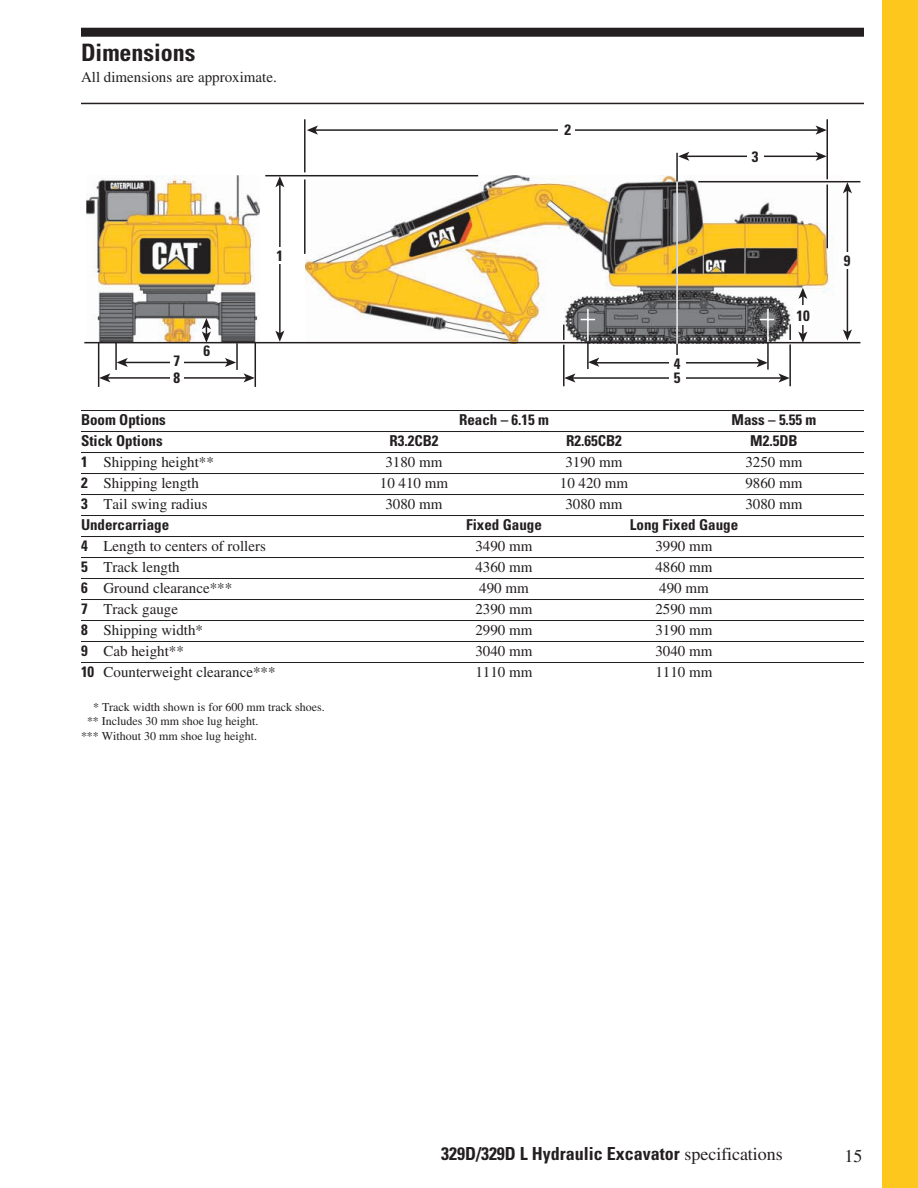
<style>
.page{position:relative;width:918px;height:1188px;background:#fff}
.page>*{position:absolute;margin:0;border:0;box-sizing:border-box;transform-origin:0 0}
.t1{font:700 condensed 24px "Univers";color:#231f20}
.t2{font:700 condensed 18px "Univers";color:#231f20}
.t3{font:18px "Times";color:#231f20}
.t4{font:15px "Times";color:#231f20}
.t5{font:700 condensed 15px "Univers";color:#231f20}
.t6{font:12px/14.4px "Times";color:#231f20}
.s1{font-family:"Univers";font-weight:700;font-stretch:condensed}
.s2{color:#fff}
.s3{font-family:"Times";font-weight:400;font-stretch:normal}
</style>
<div class="page">
<div style="left:882px;top:0;width:36px;height:1188px;background:#fec71d"></div>
<img style="left:86px;top:176px;width:173px;height:166px">
<img style="left:306px;top:175px;width:539px;height:167px">
<hr style="left:587px;top:309px;width:2px;height:32px;background:#fff">
<hr style="left:767px;top:309px;width:2px;height:33px;background:#fff">
<svg style="left:581px;top:319px;width:14px;height:1px"></svg>
<svg style="left:760px;top:319px;width:14px;height:1px"></svg>
<svg style="left:202px;top:318px;width:9px;height:24px"></svg>
<hr style="left:85px;top:342px;width:775px;height:1px;background:#231f20">
<hr style="left:304px;top:180px;width:2px;height:73px;background:#231f20">
<hr style="left:304px;top:120px;width:2px;height:52px;background:#231f20">
<hr style="left:310px;top:129px;width:513px;height:2px;background:#231f20">
<svg style="left:816px;top:126px;width:10px;height:9px"></svg>
<hr style="left:826px;top:185px;width:2px;height:63px;background:#231f20">
<hr style="left:826px;top:120px;width:2px;height:59px;background:#231f20">
<hr style="left:570px;top:377px;width:216px;height:2px;background:#231f20">
<svg style="left:779px;top:373px;width:10px;height:10px"></svg>
<svg style="left:565px;top:373px;width:10px;height:10px"></svg>
<hr style="left:789px;top:345px;width:2px;height:41px;background:#231f20">
<hr style="left:563px;top:345px;width:2px;height:41px;background:#231f20">
<svg style="left:789px;top:325px;width:2px;height:14px"></svg>
<svg style="left:563px;top:325px;width:2px;height:14px"></svg>
<hr style="left:767px;top:344px;width:2px;height:25px;background:#231f20">
<hr style="left:587px;top:343px;width:2px;height:25px;background:#231f20">
<hr style="left:682px;top:156px;width:140px;height:1px;background:#231f20">
<svg style="left:816px;top:152px;width:11px;height:9px"></svg>
<svg style="left:678px;top:152px;width:11px;height:9px"></svg>
<hr style="left:266px;top:175px;width:211px;height:1px;background:#231f20">
<hr style="left:279px;top:180px;width:2px;height:157px;background:#231f20">
<svg style="left:275px;top:176px;width:9px;height:11px"></svg>
<svg style="left:275px;top:331px;width:9px;height:11px"></svg>
<hr style="left:596px;top:362px;width:167px;height:2px;background:#231f20">
<svg style="left:757px;top:358px;width:11px;height:9px"></svg>
<svg style="left:588px;top:358px;width:11px;height:9px"></svg>
<hr style="left:98px;top:344px;width:1px;height:42px;background:#231f20">
<hr style="left:106px;top:377px;width:144px;height:2px;background:#231f20">
<svg style="left:244px;top:373px;width:11px;height:9px"></svg>
<svg style="left:99px;top:373px;width:11px;height:9px"></svg>
<hr style="left:255px;top:343px;width:1px;height:43px;background:#231f20">
<hr style="left:115px;top:343px;width:2px;height:26px;background:#231f20">
<hr style="left:124px;top:362px;width:107px;height:1px;background:#231f20">
<svg style="left:225px;top:358px;width:11px;height:9px"></svg>
<svg style="left:117px;top:358px;width:11px;height:9px"></svg>
<hr style="left:236px;top:344px;width:2px;height:25px;background:#231f20">
<hr style="left:676px;top:153px;width:2px;height:29px;background:#231f20">
<hr style="left:676px;top:190px;width:2px;height:166px;background:#231f20">
<hr style="left:676px;top:181px;width:2px;height:163px;background:#fff">
<div style="left:669px;top:355px;width:17px;height:32px;background:#fff"></div>
<div style="left:747px;top:139px;width:16px;height:26px;background:#fff"></div>
<div style="left:272px;top:247px;width:16px;height:17px;background:#fff"></div>
<div style="left:170px;top:352px;width:13px;height:34px;background:#fff"></div>
<hr style="left:699px;top:181px;width:161px;height:1px;background:#231f20">
<hr style="left:847px;top:186px;width:1px;height:151px;background:#231f20">
<svg style="left:843px;top:182px;width:9px;height:11px"></svg>
<svg style="left:843px;top:329px;width:9px;height:12px"></svg>
<div style="left:839px;top:252px;width:17px;height:17px;background:#fff"></div>
<div style="left:559px;top:113px;width:16px;height:34px;background:#fff"></div>
<svg style="left:307px;top:126px;width:11px;height:9px"></svg>
<hr style="left:802px;top:292px;width:2px;height:47px;background:#231f20">
<svg style="left:798px;top:288px;width:9px;height:11px"></svg>
<svg style="left:798px;top:332px;width:9px;height:10px"></svg>
<div style="left:795px;top:305px;width:16px;height:20px;background:#fff"></div>
<div style="left:81px;top:28px;width:783px;height:9px;background:#231f20"></div>
<hr style="left:81px;top:103px;width:783px;height:1px;background:#231f20">
<hr style="left:81px;top:410px;width:783px;height:1px;background:#231f20">
<hr style="left:81px;top:431px;width:783px;height:1px;background:#231f20">
<hr style="left:81px;top:452px;width:783px;height:1px;background:#231f20">
<hr style="left:81px;top:473px;width:783px;height:1px;background:#231f20">
<hr style="left:81px;top:494px;width:783px;height:1px;background:#231f20">
<hr style="left:81px;top:515px;width:783px;height:1px;background:#231f20">
<hr style="left:81px;top:536px;width:783px;height:1px;background:#231f20">
<hr style="left:81px;top:557px;width:783px;height:1px;background:#231f20">
<hr style="left:81px;top:578px;width:783px;height:1px;background:#231f20">
<hr style="left:81px;top:599px;width:783px;height:1px;background:#231f20">
<hr style="left:81px;top:620px;width:783px;height:1px;background:#231f20">
<hr style="left:81px;top:641px;width:783px;height:1px;background:#231f20">
<hr style="left:81px;top:662px;width:783px;height:1px;background:#231f20">
<h1 class="t1" style="left:81px;top:43px;width:116px">Dimensions</h1>
<p class="t4" style="left:81px;top:71px;width:197px">All dimensions are approximate.</p>
<p class="t5" style="left:565px;top:124px;width:8px">2</p>
<p class="t5" style="left:752px;top:151px;width:8px">3</p>
<p class="t5" style="left:276px;top:250px;width:8px">1</p>
<p class="t5" style="left:844px;top:255px;width:8px">9</p>
<p class="t5" style="left:174px;top:356px;width:8px">7</p>
<p class="t5" style="left:174px;top:373px;width:8px">8</p>
<p class="t5" style="left:204px;top:345px;width:8px">6</p>
<p class="t5" style="left:674px;top:358px;width:8px">4</p>
<p class="t5" style="left:674px;top:372px;width:8px">5</p>
<p class="t5" style="left:796px;top:310px;width:15px">10</p>
<p class="t5" style="left:81px;top:414px;width:86px">Boom Options</p>
<p class="t5" style="left:459px;top:414px;width:91px">Reach – 6.15 m</p>
<p class="t5" style="left:732px;top:414px;width:86px">Mass – 5.55 m</p>
<p class="t5" style="left:81px;top:435px;width:83px">Stick Options</p>
<p class="t5" style="left:389px;top:435px;width:51px">R3.2CB2</p>
<p class="t5" style="left:566px;top:435px;width:57px">R2.65CB2</p>
<p class="t5" style="left:750px;top:435px;width:49px">M2.5DB</p>
<p class="t4" style="left:81px;top:457px;width:134px"><span class="s1">1</span> Shipping height**</p>
<p class="t4" style="left:385px;top:457px;width:59px">3180 mm</p>
<p class="t4" style="left:565px;top:457px;width:59px">3190 mm</p>
<p class="t4" style="left:745px;top:457px;width:59px">3250 mm</p>
<p class="t4" style="left:81px;top:478px;width:119px"><span class="s1">2</span> Shipping length</p>
<p class="t4" style="left:380px;top:478px;width:70px">10 410 mm</p>
<p class="t4" style="left:560px;top:478px;width:70px">10 420 mm</p>
<p class="t4" style="left:745px;top:478px;width:59px">9860 mm</p>
<p class="t4" style="left:81px;top:499px;width:128px"><span class="s1">3</span> Tail swing radius</p>
<p class="t4" style="left:385px;top:499px;width:59px">3080 mm</p>
<p class="t4" style="left:565px;top:499px;width:59px">3080 mm</p>
<p class="t4" style="left:745px;top:499px;width:59px">3080 mm</p>
<p class="t5" style="left:81px;top:519px;width:90px">Undercarriage</p>
<p class="t5" style="left:466px;top:519px;width:77px">Fixed Gauge</p>
<p class="t5" style="left:630px;top:519px;width:110px">Long Fixed Gauge</p>
<p class="t4" style="left:81px;top:541px;width:186px"><span class="s1">4</span> Length to centers of rollers</p>
<p class="t4" style="left:475px;top:541px;width:59px">3490 mm</p>
<p class="t4" style="left:655px;top:541px;width:59px">3990 mm</p>
<p class="t4" style="left:81px;top:562px;width:100px"><span class="s1">5</span> Track length</p>
<p class="t4" style="left:475px;top:562px;width:59px">4360 mm</p>
<p class="t4" style="left:655px;top:562px;width:59px">4860 mm</p>
<p class="t4" style="left:81px;top:583px;width:153px"><span class="s1">6</span> Ground clearance***</p>
<p class="t4" style="left:479px;top:583px;width:51px">490 mm</p>
<p class="t4" style="left:659px;top:583px;width:51px">490 mm</p>
<p class="t4" style="left:81px;top:604px;width:99px"><span class="s1">7</span> Track gauge</p>
<p class="t4" style="left:475px;top:604px;width:59px">2390 mm</p>
<p class="t4" style="left:655px;top:604px;width:59px">2590 mm</p>
<p class="t4" style="left:81px;top:625px;width:124px"><span class="s1">8</span> Shipping width*</p>
<p class="t4" style="left:475px;top:625px;width:59px">2990 mm</p>
<p class="t4" style="left:655px;top:625px;width:59px">3190 mm</p>
<p class="t4" style="left:81px;top:646px;width:104px"><span class="s1">9</span> Cab height**</p>
<p class="t4" style="left:475px;top:646px;width:59px">3040 mm</p>
<p class="t4" style="left:655px;top:646px;width:59px">3040 mm</p>
<p class="t4" style="left:81px;top:667px;width:196px"><span class="s1">10</span> Counterweight clearance***</p>
<p class="t4" style="left:475px;top:667px;width:59px">1110 mm</p>
<p class="t4" style="left:655px;top:667px;width:59px">1110 mm</p>
<p class="t6" style="left:81px;top:701px;width:245px"><span class="s2">**</span>* Track width shown is for 600 mm track shoes. <span class="s2">*</span>** Includes 30 mm shoe lug height.<br>*** Without 30 mm shoe lug height.</p>
<p class="t2" style="left:441px;top:1147px;width:343px">329D/329D L Hydraulic Excavator <span class="s3">specifications</span></p>
<p class="t3" style="left:844px;top:1149px;width:19px">15</p>
</div>
